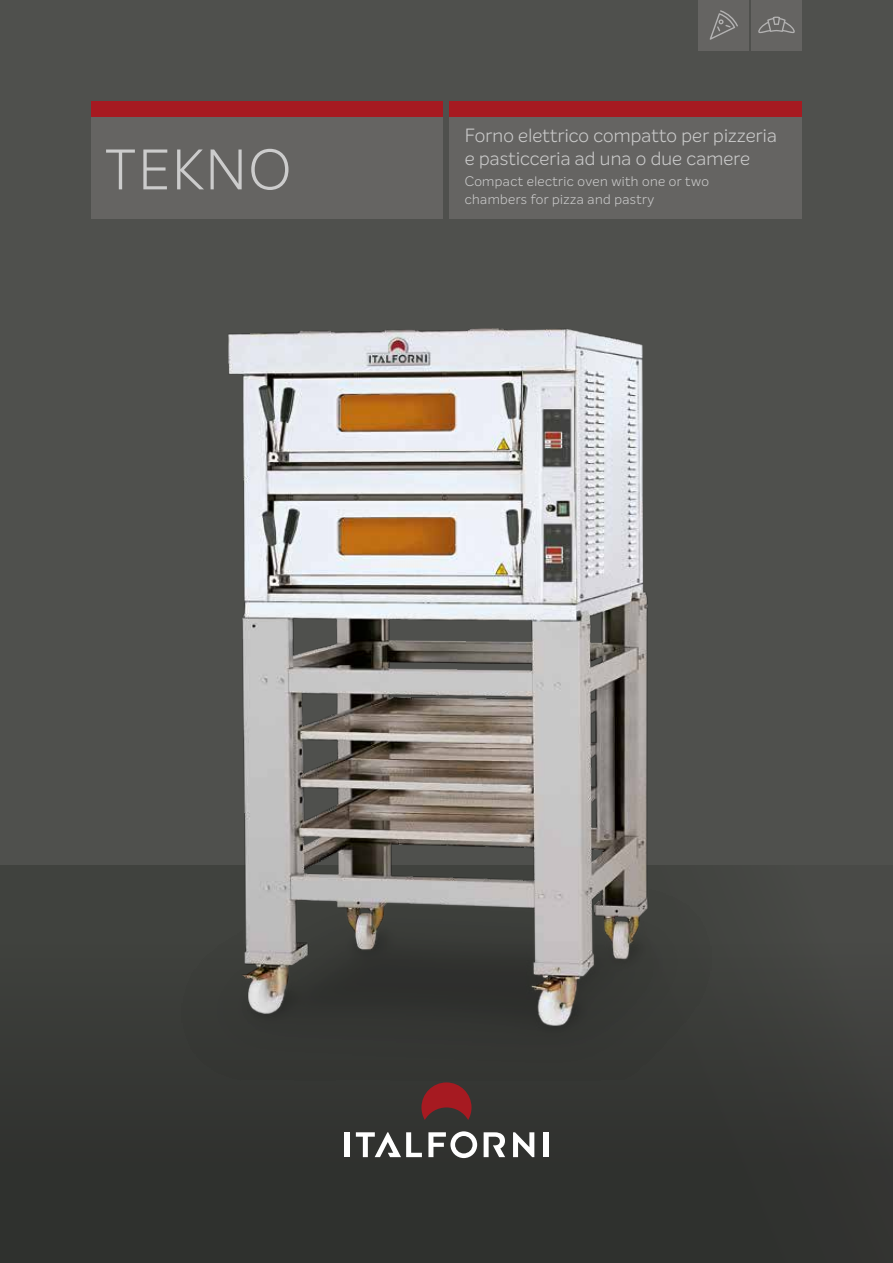
<style>
.page{position:relative;width:893px;height:1263px;background:#4f504d}
.page>*{position:absolute;margin:0;border:0;box-sizing:border-box;transform-origin:0 0}
.t1{font:300 55.8px "Intelo Alt";letter-spacing:.03em;color:#ccc}
.t2{font:300 18.75px/23.1px "Intelo Alt";letter-spacing:.01em;color:#ccc}
.t3{font:300 13.5px/18px "Intelo Alt";letter-spacing:.03em;color:#ccc}
</style>
<div class="page">
<div style="left:0;top:865px;width:893px;height:398px;background:linear-gradient(to bottom,#464844,#2b2d2b)"></div>
<div style="left:91px;top:101px;width:352px;height:16px;background:#a61a21"></div>
<div style="left:449px;top:101px;width:353px;height:16px;background:#a61a21"></div>
<div style="left:91px;top:117px;width:352px;height:102px;background:#656462"></div>
<div style="left:449px;top:117px;width:353px;height:102px;background:#656462"></div>
<img style="left:181px;top:328px;width:531px;height:752px">
<div style="left:698px;top:0;width:51px;height:51px;background:#656462"></div>
<svg style="left:710px;top:10px;width:28px;height:30px"></svg>
<div style="left:751px;top:0;width:51px;height:51px;background:#656462"></div>
<svg style="left:758px;top:16px;width:37px;height:17px"></svg>
<div style="left:344px;top:1132px;width:5px;height:25px;background:#fff"></div>
<svg style="left:356px;top:1132px;width:66px;height:25px;background:#7b7c7a"></svg>
<svg style="left:513px;top:1132px;width:21px;height:25px"></svg>
<div style="left:544px;top:1132px;width:5px;height:25px;background:#fff"></div>
<svg style="left:428px;top:1131px;width:49px;height:27px"></svg>
<svg style="left:484px;top:1132px;width:21px;height:25px"></svg>
<svg style="left:421px;top:1082px;width:50px;height:38px;background:#7b2427"></svg>
<h1 class="t1" style="left:105px;top:135px;width:188px">TEKNO</h1>
<p class="t2" style="left:465px;top:124px;width:314px">Forno elettrico compatto per pizzeria e pasticceria ad una o due camere</p>
<p class="t3" style="left:465px;top:172px;width:246px">Compact electric oven with one or two chambers for pizza and pastry</p>
</div>
